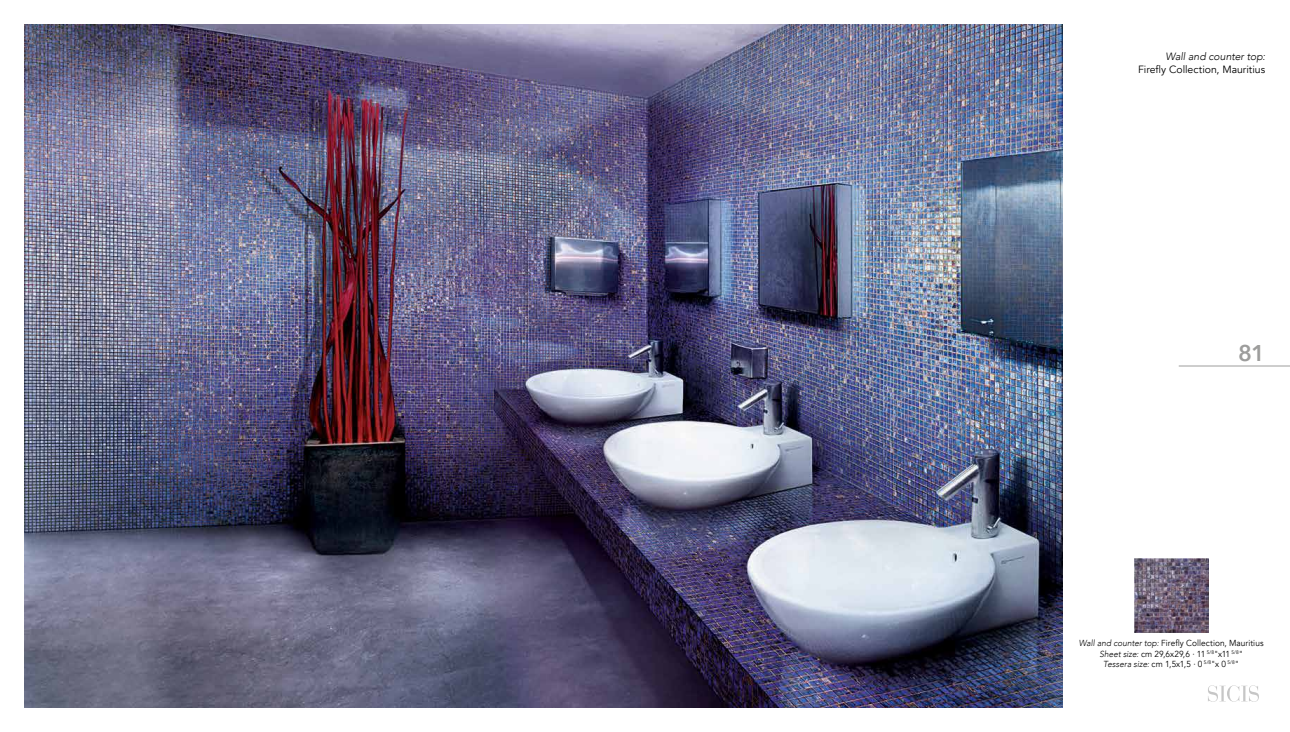
<style>
.page{position:relative;width:1290px;height:732px;background:#fff}
.page>*{position:absolute;margin:0;border:0;box-sizing:border-box;transform-origin:0 0}
.t1{font:600 22.75px "Avenir Next";color:#9d9d9c}
.t2{font:10.5px "Avenir";letter-spacing:-.005em;color:#000}
.t3{font:italic 300 10.5px "Avenir";letter-spacing:-.005em;color:#000}
.t4{font:8.75px/10.5px "Avenir";letter-spacing:.005em;color:#000;text-align:center;scale:.95 1}
.s1{font-weight:300;font-style:italic}
</style>
<div class="page">
<img style="left:25px;top:25px;width:1037px;height:682px">
<img style="left:1134px;top:558px;width:74px;height:74px">
<svg style="left:1208px;top:685px;width:51px;height:17px"></svg>
<hr style="left:1179px;top:366px;width:111px;height:1px;background:#9d9d9c">
<p class="t3" style="left:1165px;top:50px;width:101px">Wall and counter top:</p>
<p class="t2" style="left:1138px;top:63px;width:129px">Firefly Collection, Mauritius</p>
<h1 class="t1" style="left:1238px;top:333px;width:28px">81</h1>
<p class="t4" style="left:1079px;top:638px;width:196px"><span class="s1">Wall and counter top:</span> Firefly Collection, Mauritius<br><span class="s1">Sheet size:</span> cm 29,6x29,6 · 11 <sup>5/8</sup>"x11 <sup>5/8</sup>"<br><span class="s1">Tessera size:</span> cm 1,5x1,5 · 0 <sup>5/8</sup>"x 0 <sup>5/8</sup>"</p>
</div>
